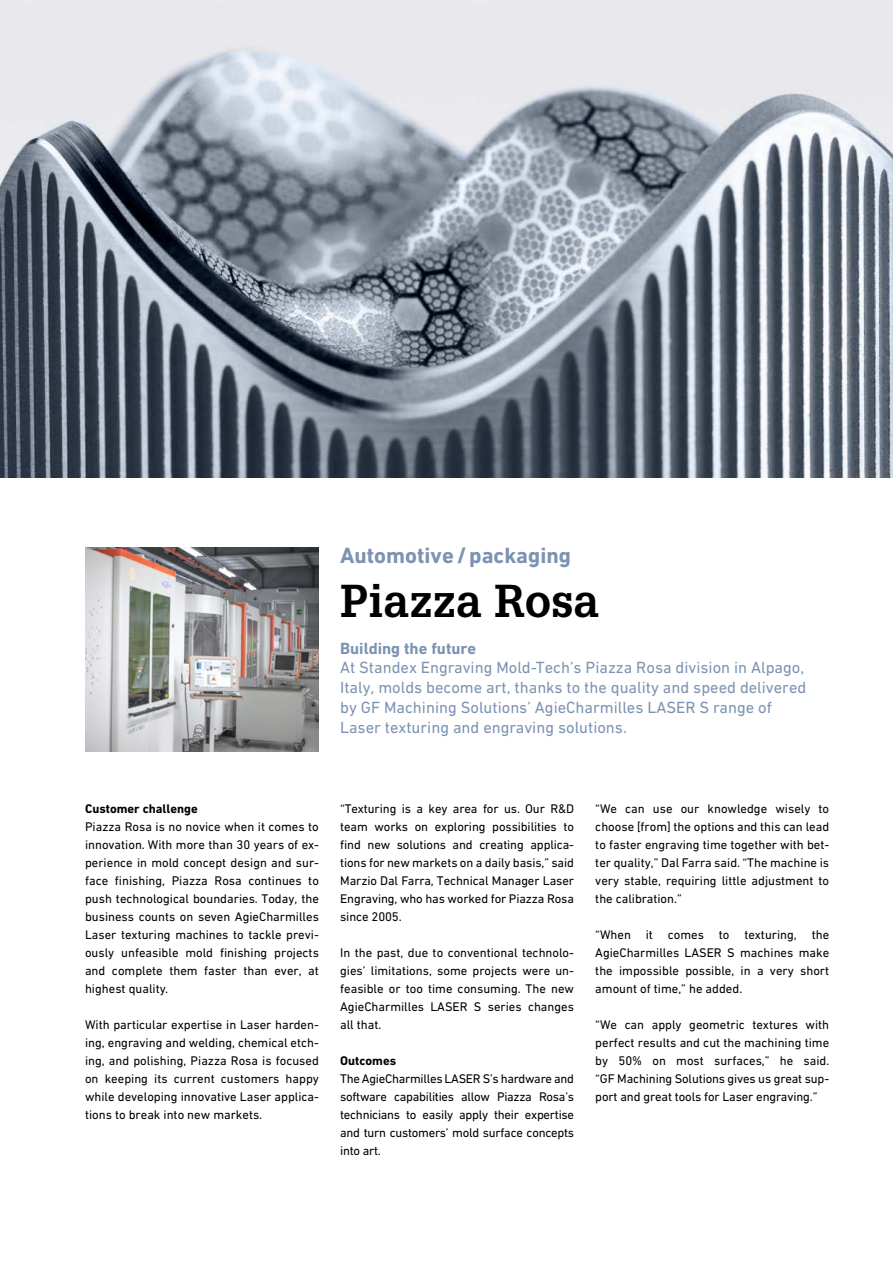
<style>
.page{position:relative;width:893px;height:1263px;background:#fff}
.page>*{position:absolute;margin:0;border:0;box-sizing:border-box;transform-origin:0 0}
.t1{font:700 45px "Glypha LT Pro";color:#000}
.t2{font:700 22.5px "DIN Next W1 G";color:#7d93b3}
.t3{font:16.5px/19.8px "DIN Next W1 G";color:#7d93b3}
.t4{font:700 16.5px "DIN Next W1 G";color:#7d93b3}
.t5{font:12.75px/18px "DIN Next W1 G";color:#000;text-align:justify}
.t6{font:700 12.75px "DIN Next W1 G";color:#000}
</style>
<div class="page">
<img style="left:85px;top:547px;width:234px;height:205px">
<img style="left:0;top:0;width:893px;height:478px">
<h2 class="t2" style="left:340px;top:542px;width:232px">Automotive/packaging</h2>
<h1 class="t1" style="left:340px;top:573px;width:261px">Piazza Rosa</h1>
<p class="t4" style="left:340px;top:638px;width:138px">Building the future</p>
<p class="t3" style="left:340px;top:658px;width:468px">At Standex Engraving Mold-Tech’s Piazza Rosa division in Alpago, Italy, molds become art, thanks to the quality and speed delivered by GF Machining Solutions’ AgieCharmilles LASER S range of Laser texturing and engraving solutions.</p>
<p class="t6" style="left:85px;top:801px;width:114px">Customer challenge</p>
<p class="t5" style="left:85px;top:818px;width:235px">Piazza Rosa is no novice when it comes to innovation. With more than 30 years of ex&shy;perience in mold concept design and sur&shy;face finishing, Piazza Rosa continues to push technological boundaries. Today, the business counts on seven AgieCharmilles Laser texturing machines to tackle previ&shy;ously unfeasible mold finishing projects and complete them faster than ever, at highest quality.</p>
<p class="t5" style="left:85px;top:1016px;width:235px">With particular expertise in Laser harden&shy;ing, engraving and welding, chemical etch&shy;ing, and polishing, Piazza Rosa is focused on keeping its current customers happy while developing innovative Laser applica&shy;tions to break into new markets.</p>
<p class="t5" style="left:340px;top:800px;width:235px">“Texturing is a key area for us. Our R&amp;D team works on exploring possibilities to find new solutions and creating applica&shy;tions for new markets on a daily basis,” said Marzio Dal Farra, Technical Manager Laser Engraving, who has worked for Piazza Rosa since 2005.</p>
<p class="t5" style="left:340px;top:944px;width:235px">In the past, due to conventional technolo&shy;gies’ limitations, some projects were un&shy;feasible or too time consuming. The new AgieCharmilles LASER S series changes all that.</p>
<p class="t6" style="left:340px;top:1053px;width:58px">Outcomes</p>
<p class="t5" style="left:340px;top:1070px;width:235px">The AgieCharmilles LASER S’s hardware and software capabilities allow Piazza Rosa’s technicians to easily apply their expertise and turn customers’ mold surface concepts into art.</p>
<p class="t5" style="left:595px;top:800px;width:235px">“We can use our knowledge wisely to choose [from] the options and this can lead to faster engraving time together with bet&shy;ter quality,” Dal Farra said. “The machine is very stable, requiring little adjustment to the calibration.”</p>
<p class="t5" style="left:595px;top:926px;width:235px">“When it comes to texturing, the AgieCharmilles LASER S machines make the impossible possible, in a very short amount of time,” he added.</p>
<p class="t5" style="left:595px;top:1016px;width:236px">“We can apply geometric textures with perfect results and cut the machining time by 50% on most surfaces,” he said. “GF Machining Solutions gives us great sup&shy;port and great tools for Laser engraving.”</p>
</div>
